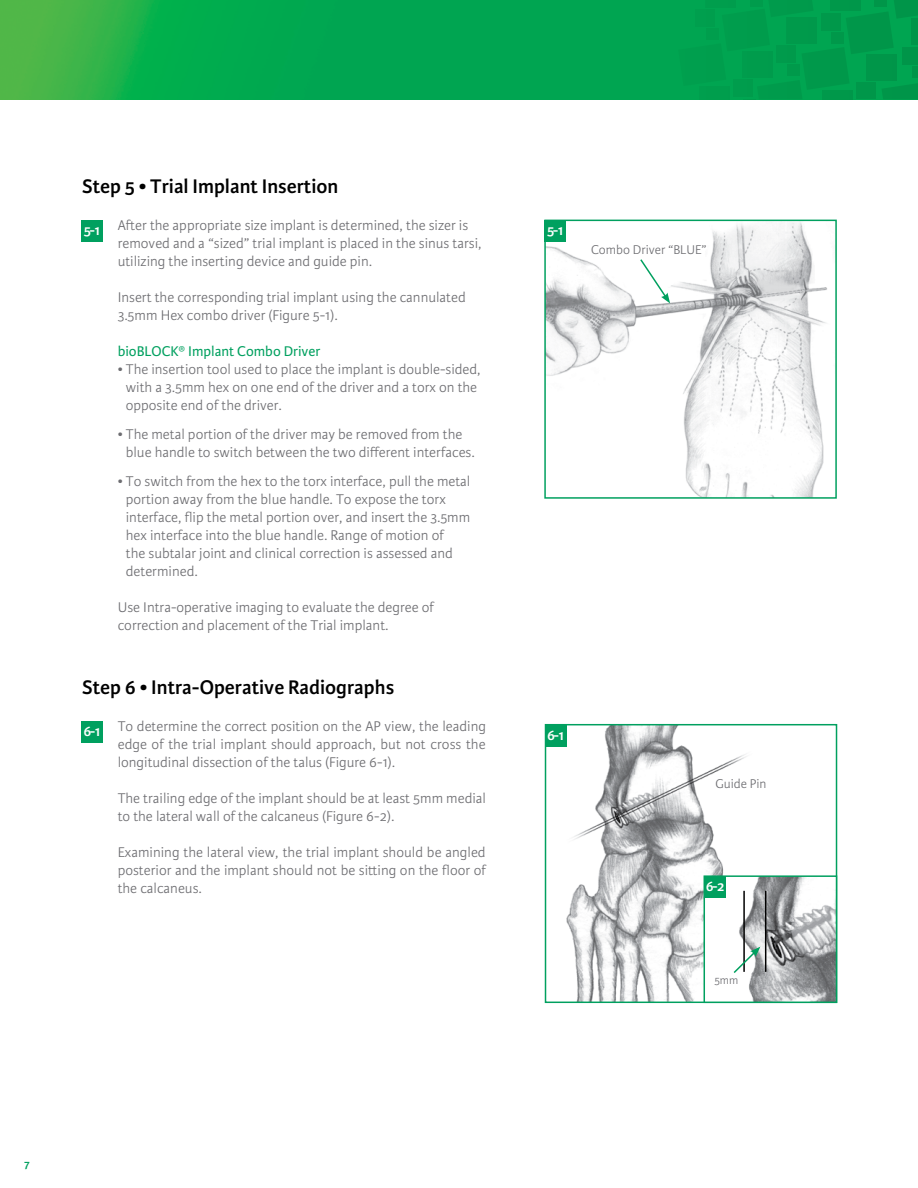
<style>
.page{position:relative;width:918px;height:1188px;background:#fff}
.page>*{position:absolute;margin:0;border:0;box-sizing:border-box;transform-origin:0 0}
.t1{font:600 21px "Karmina Sans";color:#000}
.t2{font:300 15px/18px "Karmina Sans";color:#6d6d71}
.t3{font:15px "Karmina Sans";color:#00a05f}
.t4{font:600 15px "Karmina Sans";color:#fff}
.t5{font:300 13.5px "Karmina Sans";color:#6d6d71}
.t6{font:300 12px "Karmina Sans";color:#6d6d71}
.t7{font:600 12px "Karmina Sans";color:#00a05f}
</style>
<div class="page">
<img style="left:0;top:0;width:678px;height:99px">
<div style="left:678px;top:0;width:240px;height:100px;background:#009d4d"></div>
<div style="left:81px;top:721px;width:22px;height:22px;background:#00a05f"></div>
<img style="left:547px;top:223px;width:280px;height:273px">
<div style="left:544px;top:220px;width:293px;height:279px;border:2px solid #00a05f"></div>
<div style="left:81px;top:220px;width:22px;height:22px;background:#00a05f"></div>
<div style="left:544px;top:220px;width:22px;height:22px;background:#00a05f"></div>
<svg style="left:639px;top:258px;width:31px;height:45px"></svg>
<img style="left:548px;top:727px;width:199px;height:273px">
<div style="left:545px;top:724px;width:292px;height:279px;border:2px solid #00a05f"></div>
<div style="left:545px;top:725px;width:21px;height:21px;background:#00a05f"></div>
<img style="left:707px;top:878px;width:127px;height:122px">
<div style="left:704px;top:875px;width:133px;height:128px;border:2px solid #00a05f"></div>
<div style="left:704px;top:876px;width:22px;height:22px;background:#00a05f"></div>
<hr style="left:765px;top:891px;width:1px;height:81px;background:#000">
<hr style="left:743px;top:891px;width:2px;height:81px;background:#000">
<svg style="left:732px;top:947px;width:28px;height:28px"></svg>
<h1 class="t1" style="left:82px;top:174px;width:258px">Step 5 • Trial Implant Insertion</h1>
<p class="t2" style="left:118px;top:217px;width:366px">After the appropriate size implant is determined, the sizer is removed and a “sized” trial implant is placed in the sinus tarsi, utilizing the inserting device and guide pin.</p>
<p class="t2" style="left:118px;top:289px;width:350px">Insert the corresponding trial implant using the cannulated<br>3.5mm Hex combo driver (Figure 5-1).</p>
<p class="t3" style="left:118px;top:343px;width:204px">bioBLOCK® Implant Combo Driver</p>
<p class="t2" style="left:126px;top:361px;width:356px;text-indent:-8px">• The insertion tool used to place the implant is double-sided, with a 3.5mm hex on one end of the driver and a torx on the opposite end of the driver.</p>
<p class="t2" style="left:126px;top:426px;width:350px;text-indent:-8px">• The metal portion of the driver may be removed from the blue handle to switch between the two different interfaces.</p>
<p class="t2" style="left:126px;top:472px;width:346px;text-indent:-8px">• To switch from the hex to the torx interface, pull the metal portion away from the blue handle. To expose the torx interface, flip the metal portion over, and insert the 3.5mm hex interface into the blue handle. Range of motion of<br>the subtalar joint and clinical correction is assessed and determined.</p>
<p class="t2" style="left:118px;top:598px;width:318px">Use Intra-operative imaging to evaluate the degree of correction and placement of the Trial implant.</p>
<p class="t4" style="left:84px;top:221px;width:18px">5- 1</p>
<p class="t4" style="left:547px;top:222px;width:18px">5- 1</p>
<h1 class="t1" style="left:82px;top:675px;width:314px">Step 6 • Intra-Operative Radiographs</h1>
<p class="t2" style="left:118px;top:718px;width:370px;text-align:justify">To determine the correct position on the AP view, the leading edge of the trial implant should approach, but not cross the longitudinal dissection of the talus (Figure 6-1).</p>
<p class="t2" style="left:118px;top:790px;width:370px">The trailing edge of the implant should be at least 5mm medial to the lateral wall of the calcaneus (Figure 6-2).</p>
<p class="t2" style="left:118px;top:844px;width:370px;text-align:justify">Examining the lateral view, the trial implant should be angled posterior and the implant should not be sitting on the floor of the calcaneus.</p>
<p class="t4" style="left:83px;top:722px;width:19px">6- 1</p>
<p class="t4" style="left:547px;top:726px;width:19px">6- 1</p>
<p class="t5" style="left:591px;top:242px;width:117px">Combo Driver “BLUE”</p>
<p class="t5" style="left:716px;top:776px;width:53px">Guide Pin</p>
<p class="t4" style="left:706px;top:878px;width:20px">6- 2</p>
<p class="t6" style="left:714px;top:974px;width:26px">5mm</p>
<p class="t7" style="left:24px;top:1158px;width:7px">7</p>
</div>
